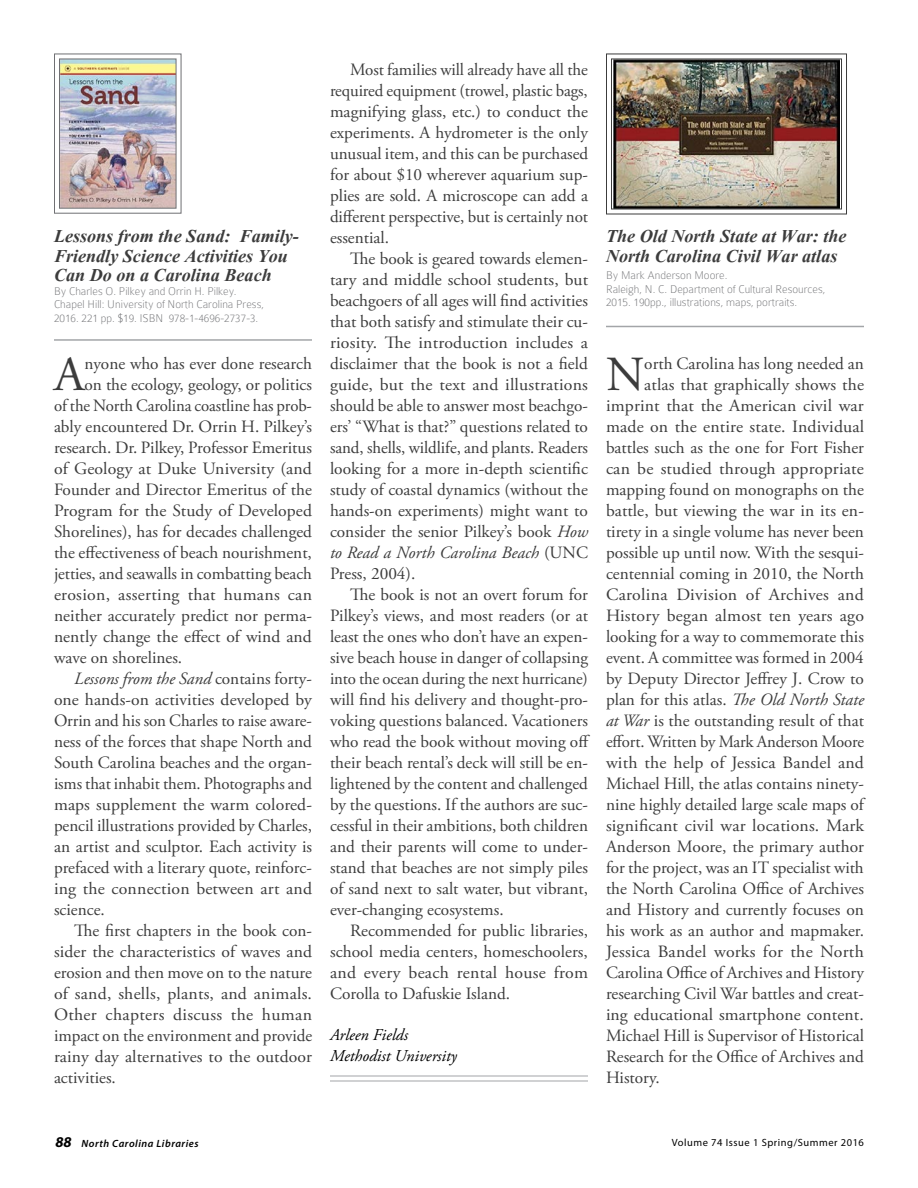
<style>
.page{position:relative;width:918px;height:1188px;background:#fff}
.page>*{position:absolute;margin:0;border:0;box-sizing:border-box;transform-origin:0 0}
.t1{font:48.9px "Adobe Garamond Pro";color:#3c3c3c}
.t2{font:700 22.5px/19.5px "Vijaya";color:#3c3c3c}
.t3{font:17.25px/21px "Adobe Garamond Pro";color:#3c3c3c;text-align:justify}
.t4{font:17.25px "Adobe Garamond Pro";letter-spacing:.02em;color:#3c3c3c}
.t5{font:italic 17.25px "Adobe Garamond Pro";color:#3c3c3c}
.t6{font:italic 16.5px/21px "Adobe Garamond Pro";color:#000}
.t7{font:100 12px/13.5px "Colaborate";color:#6f7073}
.t8{font:10.5px "Myriad Pro";letter-spacing:.05em;color:#000}
.t9{font:italic 600 10.5px "Myriad Pro";letter-spacing:.05em;color:#000}
.s1{font-style:normal}
.s2{font-style:italic}
.s3{font-weight:700;font-size:15px}
</style>
<div class="page">
<img style="left:54px;top:53px;width:128px;height:161px">
<hr style="left:54px;top:339px;width:258px;height:2px;background:#a3a5a8">
<hr style="left:330px;top:1075px;width:258px;height:2px;background:#a3a5a8">
<hr style="left:330px;top:1080px;width:258px;height:2px;background:#a3a5a8">
<img style="left:606px;top:53px;width:241px;height:162px">
<hr style="left:606px;top:326px;width:258px;height:1px;background:#a3a5a8">
<h2 class="t2" style="left:54px;top:224px;width:246px">Lessons from the Sand: Family-<br>Friendly Science Activities You<br>Can Do on a Carolina Beach</h2>
<p class="t7" style="left:54px;top:284px;width:212px">By Charles O. Pilkey and Orrin H. Pilkey.<br>Chapel Hill: University of North Carolina Press,<br>2016. 221 pp. $19. ISBN 978-1-4696-2737-3.</p>
<h1 class="t1" style="left:54px;top:345px;width:32px">A</h1>
<p class="t3" style="left:84px;top:354px;width:229px">nyone who has ever done research</p>
<p class="t3" style="left:84px;top:375px;width:229px">on the ecology, geology, or politics</p>
<p class="t3" style="left:54px;top:396px;width:260px">of the North Carolina coastline has prob-</p>
<p class="t3" style="left:54px;top:417px;width:259px">ably encountered Dr. Orrin H. Pilkey’s</p>
<p class="t3" style="left:54px;top:438px;width:260px">research. Dr. Pilkey, Professor Emeritus</p>
<p class="t3" style="left:54px;top:459px;width:260px">of Geology at Duke University (and</p>
<p class="t3" style="left:54px;top:480px;width:260px">Founder and Director Emeritus of the</p>
<p class="t3" style="left:54px;top:501px;width:260px">Program for the Study of Developed</p>
<p class="t3" style="left:54px;top:522px;width:260px">Shorelines), has for decades challenged</p>
<p class="t3" style="left:54px;top:543px;width:259px">the effectiveness of beach nourishment,</p>
<p class="t3" style="left:54px;top:564px;width:259px">jetties, and seawalls in combatting beach</p>
<p class="t3" style="left:54px;top:585px;width:260px">erosion, asserting that humans can</p>
<p class="t3" style="left:54px;top:606px;width:260px">neither accurately predict nor perma-</p>
<p class="t3" style="left:54px;top:627px;width:259px">nently change the effect of wind and</p>
<p class="t3" style="left:54px;top:648px;width:130px">wave on shorelines.</p>
<p class="t5" style="left:74px;top:668px;width:239px">Lessons from the Sand <span class="s1">contains forty-</span></p>
<p class="t3" style="left:54px;top:690px;width:260px">one hands-on activities developed by</p>
<p class="t3" style="left:54px;top:711px;width:260px">Orrin and his son Charles to raise aware-</p>
<p class="t3" style="left:54px;top:732px;width:260px">ness of the forces that shape North and</p>
<p class="t3" style="left:54px;top:753px;width:259px">South Carolina beaches and the organ-</p>
<p class="t3" style="left:54px;top:774px;width:259px">isms that inhabit them. Photographs and</p>
<p class="t3" style="left:54px;top:795px;width:260px">maps supplement the warm colored-</p>
<p class="t3" style="left:54px;top:816px;width:260px">pencil illustrations provided by Charles,</p>
<p class="t3" style="left:54px;top:837px;width:260px">an artist and sculptor. Each activity is</p>
<p class="t3" style="left:54px;top:858px;width:260px">prefaced with a literary quote, reinforc-</p>
<p class="t3" style="left:54px;top:879px;width:260px">ing the connection between art and</p>
<p class="t3" style="left:54px;top:900px;width:52px">science.</p>
<p class="t3" style="left:74px;top:921px;width:239px">The first chapters in the book con-</p>
<p class="t3" style="left:54px;top:942px;width:259px">sider the characteristics of waves and</p>
<p class="t3" style="left:54px;top:963px;width:259px">erosion and then move on to the nature</p>
<p class="t3" style="left:54px;top:984px;width:260px">of sand, shells, plants, and animals.</p>
<p class="t4" style="left:54px;top:1004px;width:260px">Other chapters discuss the human</p>
<p class="t3" style="left:54px;top:1026px;width:260px">impact on the environment and provide</p>
<p class="t3" style="left:54px;top:1047px;width:260px">rainy day alternatives to the outdoor</p>
<p class="t3" style="left:54px;top:1068px;width:63px">activities.</p>
<p class="t3" style="left:330px;top:60px;width:260px;text-indent:20px">Most families will already have all the required equipment (trowel, plastic bags, magnifying glass, etc.) to conduct the experiments. A hydrometer is the only unusual item, and this can be purchased for about $10 wherever aquarium sup&shy;plies are sold. A microscope can add a different perspective, but is certainly not essential.</p>
<p class="t3" style="left:330px;top:249px;width:260px;text-indent:20px">The book is geared towards elemen&shy;tary and middle school students, but beachgoers of all ages will find activities that both satisfy and stimulate their cu&shy;riosity. The introduction includes a disclaimer that the book is not a field guide, but the text and illustrations should be able to answer most beachgo&shy;ers’ “What is that?” questions related to sand, shells, wildlife, and plants. Readers looking for a more in-depth scientific study of coastal dynamics (without the hands-on experiments) might want to consider the senior Pilkey’s book <span class="s2">How to Read a North Carolina Beach</span> (UNC Press, 2004).</p>
<p class="t3" style="left:330px;top:585px;width:261px;text-align:left;text-indent:20px">The book is not an overt forum for Pilkey’s views, and most readers (or at least the ones who don’t have an expen&shy;sive beach house in danger of collapsing into the ocean during the next hurricane) will find his delivery and thought-pro&shy;voking questions balanced. Vacationers who read the book without moving off their beach rental’s deck will still be en&shy;lightened by the content and challenged by the questions. If the authors are suc&shy;cessful in their ambitions, both children and their parents will come to under&shy;stand that beaches are not simply piles of sand next to salt water, but vibrant, ever-changing ecosystems.</p>
<p class="t3" style="left:330px;top:921px;width:260px;text-indent:20px">Recommended for public libraries, school media centers, homeschoolers, and every beach rental house from Corolla to Dafuskie Island.</p>
<p class="t6" style="left:330px;top:1024px;width:128px">Arleen Fields<br>Methodist University</p>
<h2 class="t2" style="left:606px;top:222px;width:242px;line-height:21px">The Old North State at War: the<br>North Carolina Civil War atlas</h2>
<p class="t7" style="left:606px;top:269px;width:221px">By Mark Anderson Moore.<br>Raleigh, N. C. Department of Cultural Resources,<br>2015. 190pp., illustrations, maps, portraits.</p>
<h1 class="t1" style="left:606px;top:345px;width:40px">N</h1>
<p class="t3" style="left:644px;top:354px;width:221px">orth Carolina has long needed an</p>
<p class="t3" style="left:644px;top:375px;width:221px">atlas that graphically shows the</p>
<p class="t3" style="left:606px;top:396px;width:259px">imprint that the American civil war</p>
<p class="t3" style="left:606px;top:417px;width:260px">made on the entire state. Individual</p>
<p class="t3" style="left:606px;top:438px;width:260px">battles such as the one for Fort Fisher</p>
<p class="t3" style="left:606px;top:459px;width:259px">can be studied through appropriate</p>
<p class="t3" style="left:606px;top:480px;width:259px">mapping found on monographs on the</p>
<p class="t3" style="left:606px;top:501px;width:260px">battle, but viewing the war in its en-</p>
<p class="t3" style="left:606px;top:522px;width:259px">tirety in a single volume has never been</p>
<p class="t3" style="left:606px;top:543px;width:259px">possible up until now. With the sesqui-</p>
<p class="t3" style="left:606px;top:564px;width:259px">centennial coming in 2010, the North</p>
<p class="t4" style="left:606px;top:584px;width:259px">Carolina Division of Archives and</p>
<p class="t3" style="left:606px;top:606px;width:260px">History began almost ten years ago</p>
<p class="t3" style="left:606px;top:627px;width:260px">looking for a way to commemorate this</p>
<p class="t3" style="left:606px;top:648px;width:259px">event. A committee was formed in 2004</p>
<p class="t3" style="left:606px;top:669px;width:260px">by Deputy Director Jeffrey J. Crow to</p>
<p class="t3" style="left:606px;top:690px;width:260px">plan for this atlas. <span class="s2">The Old North State</span></p>
<p class="t3" style="left:606px;top:711px;width:260px"><span class="s2">at War</span> is the outstanding result of that</p>
<p class="t3" style="left:606px;top:732px;width:260px">effort. Written by Mark Anderson Moore</p>
<p class="t3" style="left:606px;top:753px;width:260px">with the help of Jessica Bandel and</p>
<p class="t3" style="left:606px;top:774px;width:259px">Michael Hill, the atlas contains ninety-</p>
<p class="t3" style="left:606px;top:795px;width:259px">nine highly detailed large scale maps of</p>
<p class="t3" style="left:606px;top:816px;width:260px">significant civil war locations. Mark</p>
<p class="t3" style="left:606px;top:837px;width:260px">Anderson Moore, the primary author</p>
<p class="t3" style="left:606px;top:858px;width:259px">for the project, was an IT specialist with</p>
<p class="t3" style="left:606px;top:879px;width:260px">the North Carolina Office of Archives</p>
<p class="t3" style="left:606px;top:900px;width:260px">and History and currently focuses on</p>
<p class="t3" style="left:606px;top:921px;width:259px">his work as an author and mapmaker.</p>
<p class="t3" style="left:606px;top:942px;width:259px">Jessica Bandel works for the North</p>
<p class="t3" style="left:606px;top:963px;width:260px">Carolina Office of Archives and History</p>
<p class="t3" style="left:606px;top:984px;width:260px">researching Civil War battles and creat-</p>
<p class="t3" style="left:606px;top:1005px;width:259px">ing educational smartphone content.</p>
<p class="t3" style="left:606px;top:1026px;width:259px">Michael Hill is Supervisor of Historical</p>
<p class="t3" style="left:606px;top:1047px;width:260px">Research for the Office of Archives and</p>
<p class="t3" style="left:606px;top:1068px;width:55px">History.</p>
<p class="t9" style="left:56px;top:1136px;width:145px"><span class="s3">88</span> North Carolina Libraries</p>
<p class="t8" style="left:672px;top:1136px;width:194px">Volume 74 Issue 1 Spring/Summer 2016</p>
</div>
